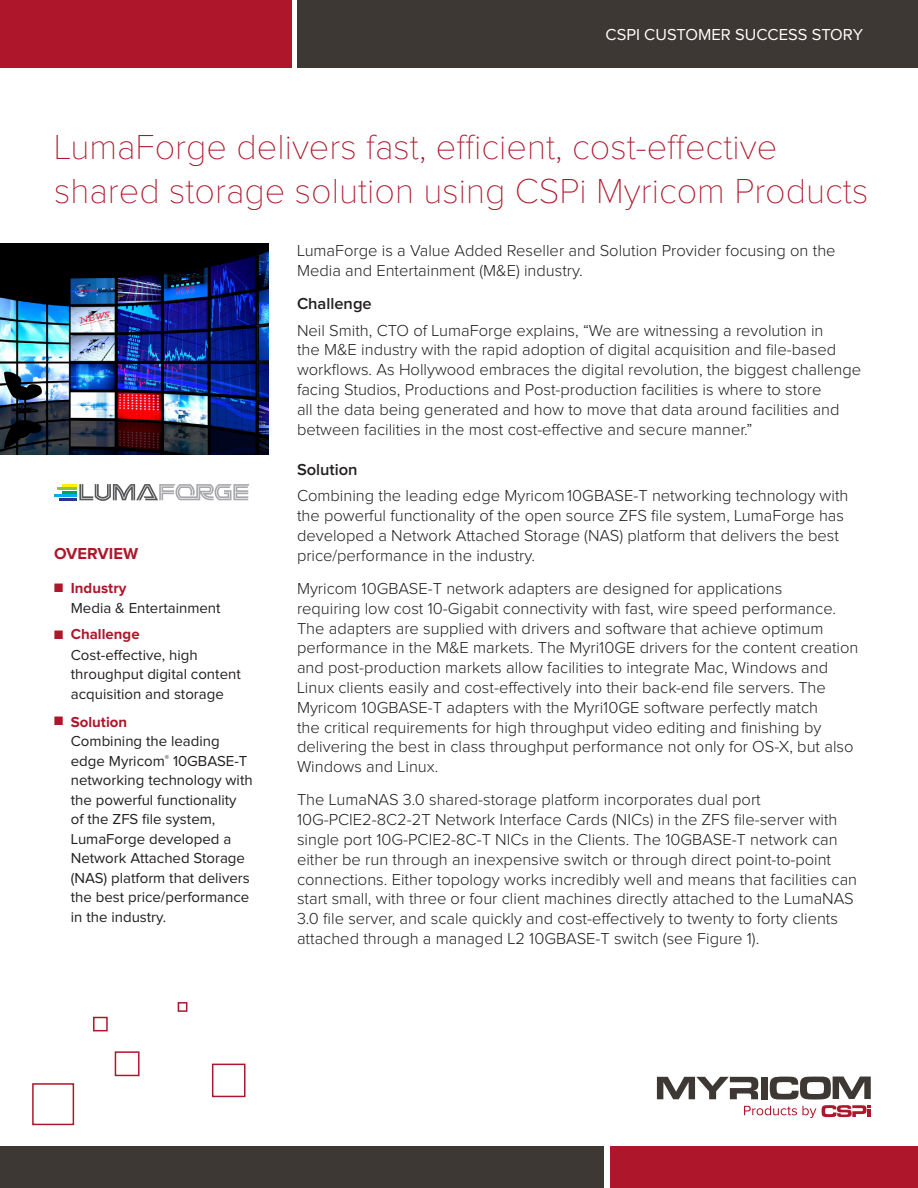
<style>
.page{position:relative;width:918px;height:1188px;background:#fff}
.page>*{position:absolute;margin:0;border:0;box-sizing:border-box;transform-origin:0 0}
.t1{font:100 36px/43.2px "Proxima Nova";color:#ae172b}
.t2{font:300 16.5px/19.8px "Proxima Nova";color:#231f20}
.t3{font:16.5px "Proxima Nova";color:#fff}
.t4{font:600 16.5px "Proxima Nova";color:#231f20}
.t5{font:700 16.5px "Proxima Nova";color:#ae172b}
.t6{font:15px/19.5px "Proxima Nova";color:#231f20}
.s1{color:#ae172b}
.s2{font-weight:700;color:#ae172b}
</style>
<div class="page">
<svg style="left:657px;top:1077px;width:214px;height:41px"></svg>
<div style="left:610px;top:1146px;width:308px;height:42px;background:#ae172b"></div>
<div style="left:0;top:1146px;width:604px;height:42px;background:#3e3835"></div>
<div style="left:32px;top:1083px;width:42px;height:42px;border:2px solid #ae172b"></div>
<div style="left:212px;top:1064px;width:34px;height:33px;border:2px solid #ae172b"></div>
<div style="left:115px;top:1051px;width:25px;height:25px;border:2px solid #ae172b"></div>
<div style="left:93px;top:1017px;width:15px;height:14px;border:2px solid #ae172b"></div>
<div style="left:178px;top:1002px;width:9px;height:10px;border:2px solid #ae172b"></div>
<div style="left:0;top:0;width:292px;height:68px;background:#ae172b"></div>
<div style="left:297px;top:0;width:621px;height:68px;background:#3e3835"></div>
<img style="left:0;top:243px;width:269px;height:212px">
<hr style="left:54px;top:494px;width:23px;height:3px;background:#00aeef">
<svg style="left:58px;top:484px;width:191px;height:17px"></svg>
<p class="t3" style="left:606px;top:25px;width:259px">CSPI CUSTOMER SUCCESS STORY</p>
<h1 class="t1" style="left:54px;top:126px;width:816px">LumaForge delivers fast, efficient, cost-effective shared storage solution using CSPi Myricom Products</h1>
<p class="t2" style="left:297px;top:241px;width:540px">LumaForge is a Value Added Reseller and Solution Provider focusing on the<br>Media and Entertainment (M&amp;E) industry.</p>
<p class="t4" style="left:297px;top:294px;width:76px">Challenge</p>
<p class="t2" style="left:297px;top:321px;width:566px">Neil Smith, CTO of LumaForge explains, “We are witnessing a revolution in<br>the M&amp;E industry with the rapid adoption of digital acquisition and file-based workflows. As Hollywood embraces the digital revolution, the biggest challenge facing Studios, Productions and Post-production facilities is where to store<br>all the data being generated and how to move that data around facilities and between facilities in the most cost-effective and secure manner.”</p>
<p class="t4" style="left:297px;top:460px;width:62px">Solution</p>
<p class="t2" style="left:297px;top:486px;width:553px">Combining the leading edge Myricom10GBASE-T networking technology with the powerful functionality of the open source ZFS file system, LumaForge has developed a Network Attached Storage (NAS) platform that delivers the best price/performance in the industry.</p>
<p class="t2" style="left:297px;top:579px;width:563px">Myricom 10GBASE-T network adapters are designed for applications<br>requiring low cost 10-Gigabit connectivity with fast, wire speed performance.<br>The adapters are supplied with drivers and software that achieve optimum performance in the M&amp;E markets. The Myri10GE drivers for the content creation and post-production markets allow facilities to integrate Mac, Windows and Linux clients easily and cost-effectively into their back-end file servers. The Myricom 10GBASE-T adapters with the Myri10GE software perfectly match<br>the critical requirements for high throughput video editing and finishing by delivering the best in class throughput performance not only for OS-X, but also Windows and Linux.</p>
<p class="t2" style="left:297px;top:790px;width:562px">The LumaNAS 3.0 shared-storage platform incorporates dual port 10G-PCIE2-8C2-2T Network Interface Cards (NICs) in the ZFS file-server with single port 10G-PCIE2-8C-T NICs in the Clients. The 10GBASE-T network can either be run through an inexpensive switch or through direct point-to-point connections. Either topology works incredibly well and means that facilities can start small, with three or four client machines directly attached to the LumaNAS 3.0 file server, and scale quickly and cost-effectively to twenty to forty clients attached through a managed L2 10GBASE-T switch (see Figure 1).</p>
<p class="t5" style="left:54px;top:544px;width:86px">OVERVIEW</p>
<p class="t6" style="left:71px;top:579px;width:151px;text-indent:-17px"><span class="s1">■</span> <span class="s2">Industry<br></span>Media &amp; Entertainment</p>
<p class="t6" style="left:71px;top:624px;width:128px;line-height:21px;text-indent:-17px"><span class="s1">■</span> <span class="s2">Challenge<br></span>Cost-effective, high</p>
<p class="t6" style="left:71px;top:665px;width:171px">throughput digital content acquisition and storage</p>
<p class="t6" style="left:71px;top:712px;width:183px;text-indent:-17px"><span class="s1">■</span> <span class="s2">Solution<br></span>Combining the leading edge Myricom<sup>®</sup> 10GBASE-T networking technology with the powerful functionality of the ZFS file system,<br>LumaForge developed a<br>Network Attached Storage (NAS) platform that delivers the best price/performance in the industry.</p>
</div>
